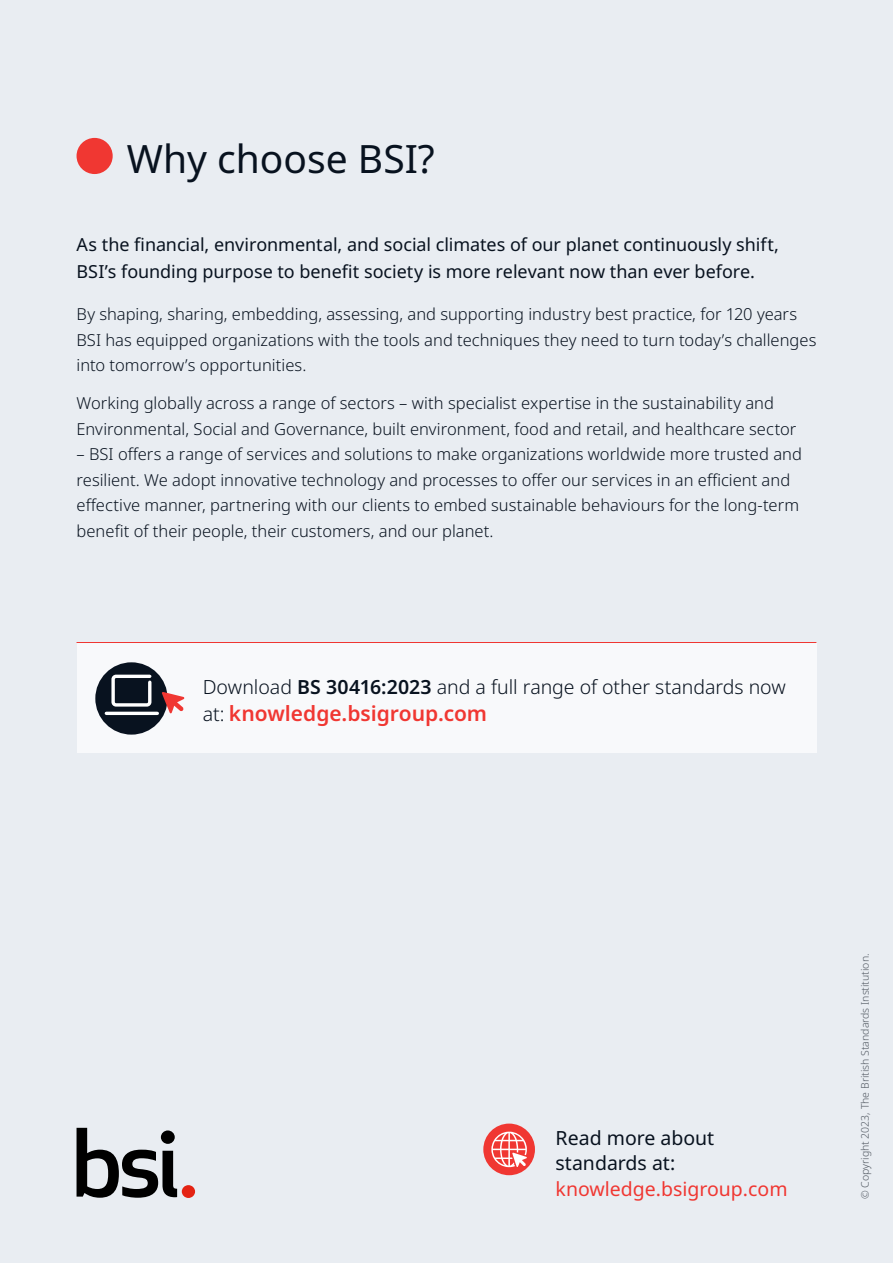
<style>
.page{position:relative;width:893px;height:1263px;background:#e9edf2}
.page>*{position:absolute;margin:0;border:0;box-sizing:border-box;transform-origin:0 0}
.t1{font:39px "Noto Sans";color:#08121f}
.t2{font:600 21px "Noto Sans";letter-spacing:-.005em;color:#f03732}
.t3{font:300 19.5px "Noto Sans";letter-spacing:-.005em;color:#08121f}
.t4{font:19.5px/25.5px "Noto Sans";color:#08121f}
.t5{font:19.5px "Noto Sans";color:#f03732}
.t6{font:18px/27px "Noto Sans";letter-spacing:-.005em;color:#08121f}
.t7{font:300 16.5px/25.5px "Noto Sans";color:#08121f}
.t8{font:300 10.5px "Noto Sans";color:#525962}
.s1{font-weight:600}
.s2{font-weight:300;font-size:19.5px;color:#08121f}
</style>
<div class="page">
<div style="left:182px;top:1185px;width:13px;height:13px;background:#e42313;border-radius:50%"></div>
<svg style="left:77px;top:1128px;width:100px;height:70px"></svg>
<div style="left:77px;top:138px;width:36px;height:36px;background:#f03732;border-radius:50%"></div>
<div style="left:483px;top:1123px;width:52px;height:52px;background:#f03732;border-radius:50%"></div>
<svg style="left:491px;top:1132px;width:36px;height:35px"></svg>
<div style="left:77px;top:642px;width:739px;height:111px;background:#f8f9fb"></div>
<hr style="left:77px;top:642px;width:739px;height:1px;background:#f03732">
<div style="left:95px;top:662px;width:73px;height:73px;background:#08121f;border-radius:50%"></div>
<svg style="left:111px;top:674px;width:41px;height:33px"></svg>
<hr style="left:106px;top:712px;width:51px;height:3px;background:#fff">
<svg style="left:162px;top:692px;width:22px;height:21px"></svg>
<h1 class="t1" style="left:127px;top:136px;width:310px">Why choose BSI?</h1>
<p class="t6" style="left:77px;top:231px;width:704px">As the financial, environmental, and social climates of our planet continuously shift,<br>BSI’s founding purpose to benefit society is more relevant now than ever before.</p>
<p class="t7" style="left:77px;top:302px;width:741px">By shaping, sharing, embedding, assessing, and supporting industry best practice, for 120 years<br>BSI has equipped organizations with the tools and techniques they need to turn today’s challenges into tomorrow’s opportunities.</p>
<p class="t7" style="left:77px;top:391px;width:721px">Working globally across a range of sectors – with specialist expertise in the sustainability and<br>Environmental, Social and Governance, built environment, food and retail, and healthcare sector</p>
<p class="t7" style="left:77px;top:442px;width:727px">– BSI offers a range of services and solutions to make organizations worldwide more trusted and resilient. We adopt innovative technology and processes to offer our services in an efficient and effective manner, partnering with our clients to embed sustainable behaviours for the long-term benefit of their people, their customers, and our planet.</p>
<p class="t3" style="left:203px;top:676px;width:585px">Download <span class="s1">BS 30416:2023</span> and a full range of other standards now</p>
<p class="t2" style="left:203px;top:701px;width:286px"><span class="s2">at:</span> knowledge.bsigroup.com</p>
<p class="t4" style="left:556px;top:1125px;width:160px">Read more about standards at:</p>
<p class="t5" style="left:556px;top:1178px;width:233px">knowledge.bsigroup.com</p>
<p class="t8" style="left:859px;top:1199px;width:247px;rotate:-90deg">© Copyright 2023, The British Standards Institution.</p>
</div>
